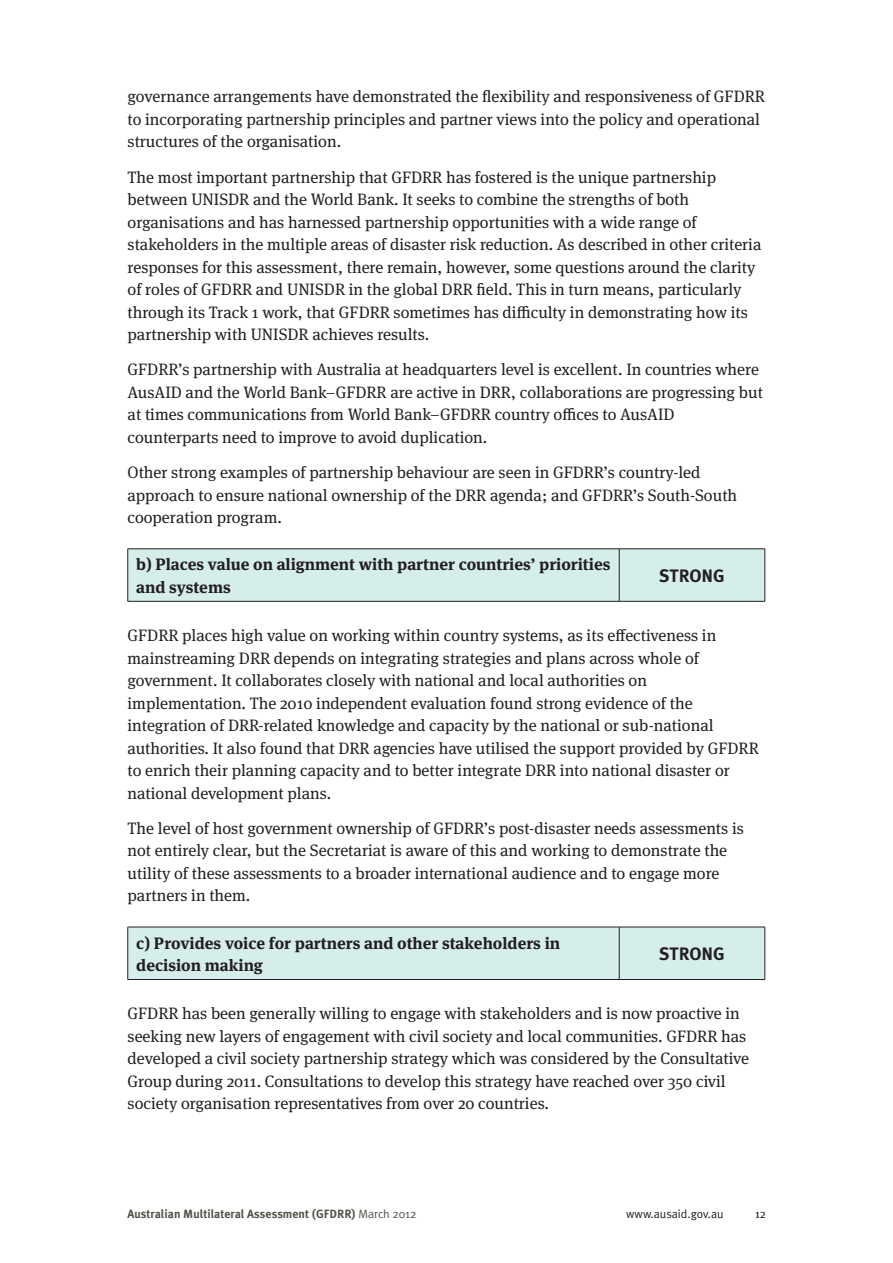
<style>
.page{position:relative;width:893px;height:1263px;background:#fff}
.page>*{position:absolute;margin:0;border:0;box-sizing:border-box;transform-origin:0 0}
._08bbbb_RIGHT_COLUMN{font:700 18px "Meta Plus";color:#231f20}
._04__BODY_TEXT{font:16.5px/22.5px "Meta Serif OT";color:#231f20}
._04__BODY_TEXT-2{font:700 16.5px/22.5px "Meta Serif OT";color:#231f20}
.t1{font:700 12px "Meta Plus";color:#53534a}
.t2{font:12px "Meta Plus Normal";color:#231f20}
.t3{font:12px "Meta Serif OT";color:#231f20}
.s1{font-family:"Meta Plus Normal";font-weight:400}
</style>
<div class="page">
<div style="left:128px;top:549px;width:637px;height:52px;background:#d5edeb"></div>
<hr style="left:619px;top:549px;width:1px;height:52px;background:#231f20">
<hr style="left:128px;top:548px;width:491px;height:1px;background:#231f20">
<hr style="left:127px;top:549px;width:1px;height:52px;background:#231f20">
<hr style="left:619px;top:548px;width:146px;height:1px;background:#231f20">
<hr style="left:765px;top:549px;width:1px;height:52px;background:#231f20">
<hr style="left:128px;top:601px;width:491px;height:1px;background:#231f20">
<hr style="left:619px;top:601px;width:146px;height:1px;background:#231f20">
<div style="left:128px;top:928px;width:637px;height:51px;background:#d5edeb"></div>
<hr style="left:619px;top:927px;width:1px;height:52px;background:#231f20">
<hr style="left:128px;top:927px;width:491px;height:1px;background:#231f20">
<hr style="left:127px;top:927px;width:1px;height:52px;background:#231f20">
<hr style="left:619px;top:927px;width:146px;height:1px;background:#231f20">
<hr style="left:765px;top:927px;width:1px;height:52px;background:#231f20">
<hr style="left:128px;top:979px;width:491px;height:1px;background:#231f20">
<hr style="left:619px;top:979px;width:146px;height:1px;background:#231f20">
<p class="_04__BODY_TEXT" style="left:128px;top:86px;width:639px">governance arrangements have demonstrated the flexibility and responsiveness of GFDRR to incorporating partnership principles and partner views into the policy and operational structures of the organisation.</p>
<p class="_04__BODY_TEXT" style="left:128px;top:166px;width:635px">The most important partnership that GFDRR has fostered is the unique partnership between UNISDR and the World Bank. It seeks to combine the strengths of both organisations and has harnessed partnership opportunities with a wide range of stakeholders in the multiple areas of disaster risk reduction. As described in other criteria responses for this assessment, there remain, however, some questions around the clarity of roles of GFDRR and UNISDR in the global DRR field. This in turn means, particularly through its Track 1 work, that GFDRR sometimes has difficulty in demonstrating how its partnership with UNISDR achieves results.</p>
<p class="_04__BODY_TEXT" style="left:128px;top:359px;width:637px">GFDRR’s partnership with Australia at headquarters level is excellent. In countries where AusAID and the World Bank–GFDRR are active in DRR, collaborations are progressing but at times communications from World Bank–GFDRR country offices to AusAID counterparts need to improve to avoid duplication.</p>
<p class="_04__BODY_TEXT" style="left:128px;top:461px;width:611px">Other strong examples of partnership behaviour are seen in GFDRR’s country-led approach to ensure national ownership of the DRR agenda; and GFDRR’s South-South cooperation program.</p>
<p class="_04__BODY_TEXT-2" style="left:136px;top:553px;width:476px">b) Places value on alignment with partner countries’ priorities and systems</p>
<p class="_08bbbb_RIGHT_COLUMN" style="left:659px;top:565px;width:67px">STRONG</p>
<p class="_04__BODY_TEXT" style="left:128px;top:624px;width:633px">GFDRR places high value on working within country systems, as its effectiveness in mainstreaming DRR depends on integrating strategies and plans across whole of government. It collaborates closely with national and local authorities on implementation. The 2010 independent evaluation found strong evidence of the integration of DRR-related knowledge and capacity by the national or sub-national authorities. It also found that DRR agencies have utilised the support provided by GFDRR to enrich their planning capacity and to better integrate DRR into national disaster or national development plans.</p>
<p class="_04__BODY_TEXT" style="left:128px;top:817px;width:618px">The level of host government ownership of GFDRR’s post-disaster needs assessments is not entirely clear, but the Secretariat is aware of this and working to demonstrate the utility of these assessments to a broader international audience and to engage more partners in them.</p>
<p class="_04__BODY_TEXT-2" style="left:136px;top:932px;width:425px">c) Provides voice for partners and other stakeholders in decision making</p>
<p class="_08bbbb_RIGHT_COLUMN" style="left:659px;top:943px;width:67px">STRONG</p>
<p class="_04__BODY_TEXT" style="left:128px;top:1002px;width:623px">GFDRR has been generally willing to engage with stakeholders and is now proactive in seeking new layers of engagement with civil society and local communities. GFDRR has developed a civil society partnership strategy which was considered by the Consultative Group during 2011. Consultations to develop this strategy have reached over 350 civil society organisation representatives from over 20 countries.</p>
<p class="t1" style="left:128px;top:1207px;width:291px">Australian Multilateral Assessment (GFDRR) <span class="s1">March 2012</span></p>
<p class="t2" style="left:626px;top:1207px;width:99px">www.ausaid.gov.au</p>
<p class="t3" style="left:755px;top:1207px;width:12px">12</p>
</div>
